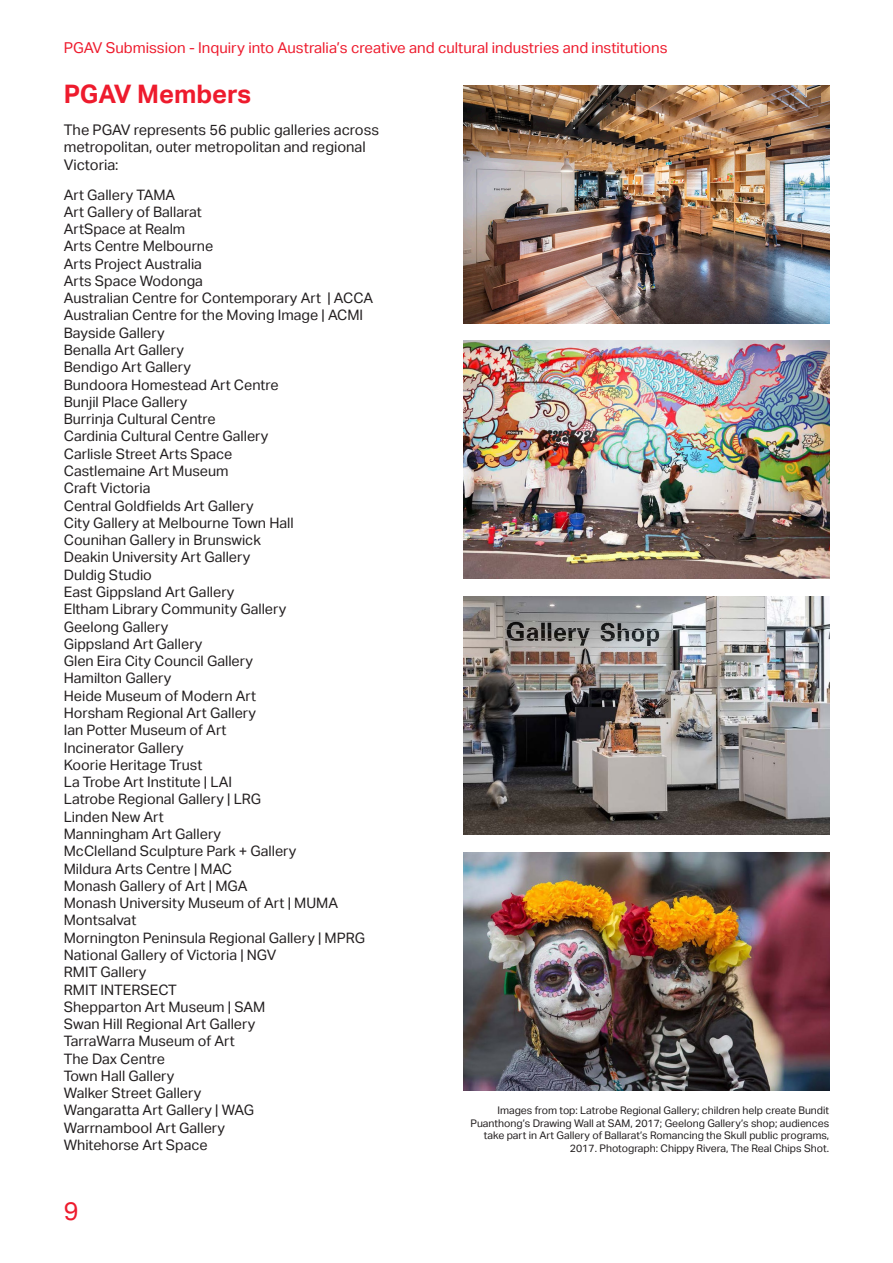
<style>
.page{position:relative;width:893px;height:1263px;background:#fff}
.page>*{position:absolute;margin:0;border:0;box-sizing:border-box;transform-origin:0 0}
.t1{font:700 25.5px "Aktiv Grotesk";color:#ee1b2d}
.t2{font:25.5px "Aktiv Grotesk";color:#ee1b2d}
.t3{font:15px "Aktiv Grotesk";color:#ee1b2d}
.t4{font:14.7px "Aktiv Grotesk";color:#231f20}
.t5{font:14.4px/17.2px "Aktiv Grotesk";color:#231f20}
.t6{font:10.5px/12.6px "Aktiv Grotesk";color:#231f20;text-align:right}
</style>
<div class="page">
<img style="left:463px;top:85px;width:366px;height:238px">
<img style="left:463px;top:341px;width:366px;height:238px">
<img style="left:463px;top:596px;width:366px;height:239px">
<img style="left:463px;top:852px;width:366px;height:238px">
<p class="t3" style="left:64px;top:39px;width:605px">PGAV Submission - Inquiry into Australia’s creative and cultural industries and institutions</p>
<p class="t1" style="left:64px;top:80px;width:189px">PGAV Members</p>
<p class="t4" style="left:64px;top:121px;width:317px">The PGAV represents 56 public galleries across</p>
<p class="t4" style="left:64px;top:139px;width:304px">metropolitan, outer metropolitan and regional</p>
<p class="t4" style="left:64px;top:156px;width:56px">Victoria:</p>
<p class="t5" style="left:64px;top:186px;width:113px">Art Gallery TAMA</p>
<p class="t5" style="left:64px;top:203px;width:140px">Art Gallery of Ballarat</p>
<p class="t5" style="left:64px;top:220px;width:123px">ArtSpace at Realm</p>
<p class="t5" style="left:64px;top:238px;width:151px">Arts Centre Melbourne</p>
<p class="t5" style="left:64px;top:255px;width:140px">Arts Project Australia</p>
<p class="t5" style="left:64px;top:272px;width:311px">Arts Space Wodonga<br>Australian Centre for Contemporary Art | ACCA</p>
<p class="t5" style="left:64px;top:307px;width:301px">Australian Centre for the Moving Image | ACMI</p>
<p class="t5" style="left:64px;top:324px;width:102px">Bayside Gallery</p>
<p class="t5" style="left:64px;top:341px;width:122px">Benalla Art Gallery</p>
<p class="t5" style="left:64px;top:359px;width:129px">Bendigo Art Gallery</p>
<p class="t5" style="left:64px;top:376px;width:216px">Bundoora Homestead Art Centre</p>
<p class="t5" style="left:64px;top:393px;width:125px">Bunjil Place Gallery</p>
<p class="t5" style="left:64px;top:411px;width:153px">Burrinja Cultural Centre</p>
<p class="t5" style="left:64px;top:428px;width:206px">Cardinia Cultural Centre Gallery</p>
<p class="t5" style="left:64px;top:445px;width:170px">Carlisle Street Arts Space<br>Castlemaine Art Museum</p>
<p class="t5" style="left:64px;top:480px;width:88px">Craft Victoria</p>
<p class="t5" style="left:64px;top:497px;width:191px">Central Goldfields Art Gallery</p>
<p class="t5" style="left:64px;top:514px;width:231px">City Gallery at Melbourne Town Hall</p>
<p class="t5" style="left:64px;top:532px;width:199px">Counihan Gallery in Brunswick</p>
<p class="t5" style="left:64px;top:549px;width:188px">Deakin University Art Gallery</p>
<p class="t5" style="left:64px;top:566px;width:90px">Duldig Studio</p>
<p class="t5" style="left:64px;top:583px;width:172px">East Gippsland Art Gallery</p>
<p class="t5" style="left:64px;top:601px;width:224px">Eltham Library Community Gallery</p>
<p class="t5" style="left:64px;top:618px;width:140px">Geelong Gallery<br>Gippsland Art Gallery</p>
<p class="t5" style="left:64px;top:652px;width:191px">Glen Eira City Council Gallery<br>Hamilton Gallery</p>
<p class="t5" style="left:64px;top:687px;width:194px">Heide Museum of Modern Art</p>
<p class="t5" style="left:64px;top:704px;width:194px">Horsham Regional Art Gallery</p>
<p class="t5" style="left:64px;top:722px;width:164px">Ian Potter Museum of Art</p>
<p class="t5" style="left:64px;top:739px;width:122px">Incinerator Gallery</p>
<p class="t5" style="left:64px;top:756px;width:140px">Koorie Heritage Trust</p>
<p class="t5" style="left:64px;top:773px;width:170px">La Trobe Art Institute | LAI</p>
<p class="t5" style="left:64px;top:791px;width:199px">Latrobe Regional Gallery | LRG</p>
<p class="t5" style="left:64px;top:808px;width:102px">Linden New Art</p>
<p class="t5" style="left:64px;top:825px;width:159px">Manningham Art Gallery</p>
<p class="t5" style="left:64px;top:843px;width:234px">McClelland Sculpture Park + Gallery</p>
<p class="t5" style="left:64px;top:860px;width:170px">Mildura Arts Centre | MAC</p>
<p class="t5" style="left:64px;top:877px;width:185px">Monash Gallery of Art | MGA</p>
<p class="t5" style="left:64px;top:894px;width:276px">Monash University Museum of Art | MUMA</p>
<p class="t5" style="left:64px;top:912px;width:74px">Montsalvat</p>
<p class="t5" style="left:64px;top:929px;width:303px">Mornington Peninsula Regional Gallery | MPRG</p>
<p class="t5" style="left:64px;top:946px;width:214px">National Gallery of Victoria | NGV</p>
<p class="t5" style="left:64px;top:964px;width:84px">RMIT Gallery</p>
<p class="t5" style="left:64px;top:981px;width:115px">RMIT INTERSECT</p>
<p class="t5" style="left:64px;top:998px;width:203px">Shepparton Art Museum | SAM</p>
<p class="t5" style="left:64px;top:1015px;width:193px">Swan Hill Regional Art Gallery</p>
<p class="t5" style="left:64px;top:1033px;width:173px">TarraWarra Museum of Art</p>
<p class="t5" style="left:64px;top:1050px;width:103px">The Dax Centre</p>
<p class="t5" style="left:64px;top:1067px;width:112px">Town Hall Gallery</p>
<p class="t5" style="left:64px;top:1084px;width:139px">Walker Street Gallery</p>
<p class="t5" style="left:64px;top:1102px;width:192px">Wangaratta Art Gallery | WAG</p>
<p class="t5" style="left:64px;top:1119px;width:163px">Warrnambool Art Gallery</p>
<p class="t5" style="left:64px;top:1136px;width:145px">Whitehorse Art Space</p>
<p class="t6" style="left:470px;top:1104px;width:360px">Images from top: Latrobe Regional Gallery; children help create Bundit Puanthong’s Drawing Wall at SAM, 2017; Geelong Gallery’s shop; audiences take part in Art Gallery of Ballarat’s Romancing the Skull public programs, 2017. Photograph: Chippy Rivera, The Real Chips Shot.</p>
<h1 class="t2" style="left:64px;top:1197px;width:17px">9</h1>
</div>
